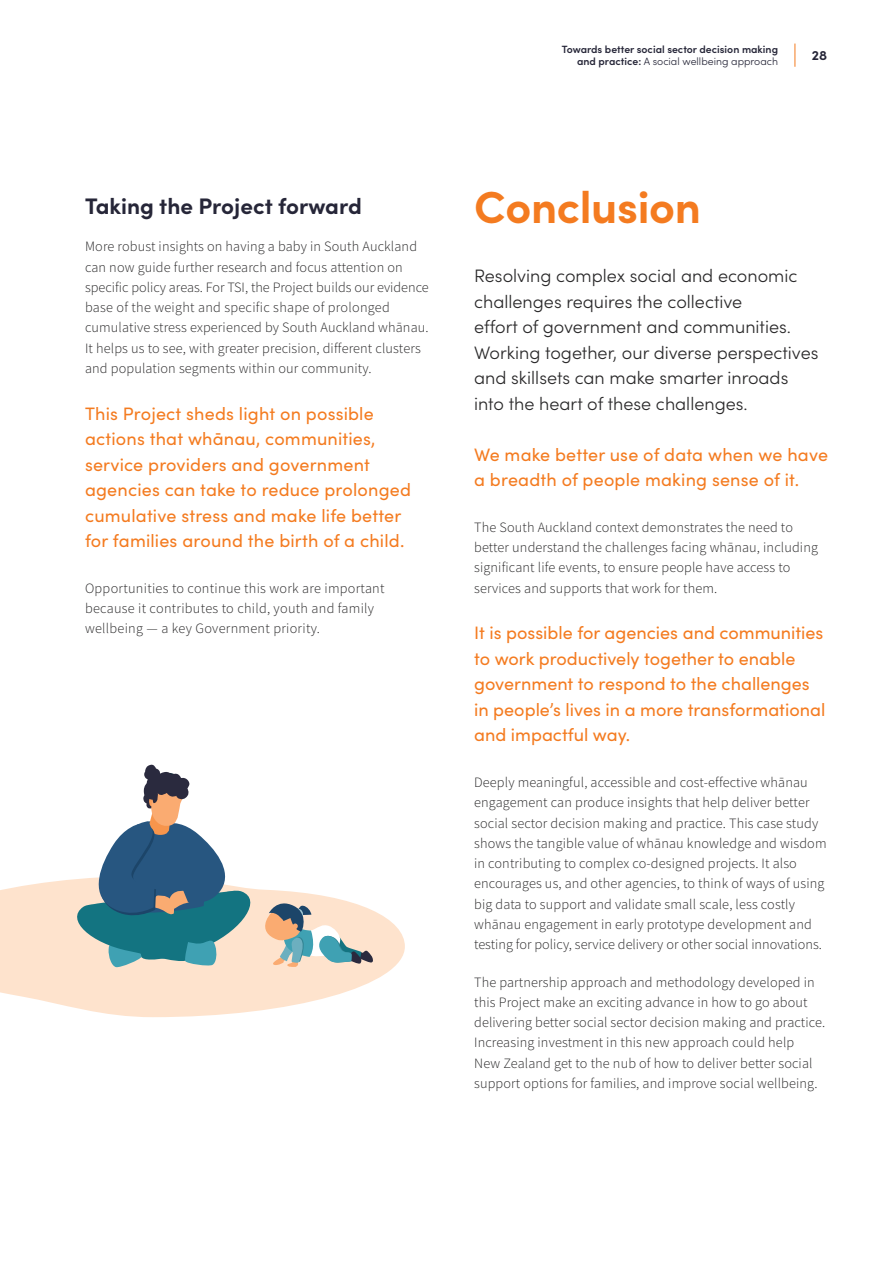
<style>
.page{position:relative;width:893px;height:1263px;background:#fff}
.page>*{position:absolute;margin:0;border:0;box-sizing:border-box;transform-origin:0 0}
.t1{font:700 45px "Sofia Pro";letter-spacing:-.005em;color:#f47b20}
.t2{font:700 22.5px "Sofia Pro";color:#262638}
.Pull_quote{font:18px/25.5px "Sofia Pro";letter-spacing:.005em;color:#f47b20}
.Intro_para{font:300 18px/25.5px "Sofia Pro";color:#292829}
.Body{font:300 14.25px/20.2px "Source Sans Pro";letter-spacing:.01em;color:#292829}
.t3{font:700 13.5px "Sofia Pro";color:#262638}
.t4{font:600 10.5px/12px "Sofia Pro";color:#262638;text-align:right}
.s1{font-weight:300}
</style>
<div class="page">
<svg style="left:0;top:879px;width:405px;height:138px;fill:#fee3cd"></svg>
<svg style="left:77px;top:765px;width:296px;height:202px"></svg>
<svg style="left:794px;top:44px;width:1px;height:23px"></svg>
<p class="t4" style="left:562px;top:42px;width:218px">Towards better social sector decision making and practice: <span class="s1">A social wellbeing approach</span></p>
<p class="t3" style="left:812px;top:45px;width:17px">28</p>
<h3 class="t2" style="left:85px;top:189px;width:278px">Taking the Project forward</h3>
<p class="Body" style="left:85px;top:236px;width:345px">More robust insights on having a baby in South Auckland can now guide further research and focus attention on specific policy areas. For TSI, the Project builds our evidence base of the weight and specific shape of prolonged cumulative stress experienced by South Auckland whānau.<br>It helps us to see, with greater precision, different clusters and population segments within our community.</p>
<p class="Pull_quote" style="left:85px;top:399px;width:327px">This Project sheds light on possible actions that whānau, communities, service providers and government agencies can take to reduce prolonged cumulative stress and make life better for families around the birth of a child.</p>
<p class="Body" style="left:85px;top:578px;width:301px">Opportunities to continue this work are important because it contributes to child, youth and family wellbeing — a key Government priority.</p>
<h2 class="t1" style="left:474px;top:172px;width:228px">Conclusion</h2>
<p class="Intro_para" style="left:474px;top:262px;width:346px">Resolving complex social and economic challenges requires the collective<br>effort of government and communities.<br>Working together, our diverse perspectives and skillsets can make smarter inroads into the heart of these challenges.</p>
<p class="Pull_quote" style="left:474px;top:441px;width:355px">We make better use of data when we have a breadth of people making sense of it.</p>
<p class="Body" style="left:474px;top:517px;width:345px">The South Auckland context demonstrates the need to better understand the challenges facing whānau, including significant life events, to ensure people have access to services and supports that work for them.</p>
<p class="Pull_quote" style="left:474px;top:619px;width:353px">It is possible for agencies and communities to work productively together to enable government to respond to the challenges in people’s lives in a more transformational and impactful way.</p>
<p class="Body" style="left:474px;top:772px;width:354px">Deeply meaningful, accessible and cost-effective whānau engagement can produce insights that help deliver better social sector decision making and practice. This case study shows the tangible value of whānau knowledge and wisdom in contributing to complex co-designed projects. It also encourages us, and other agencies, to think of ways of using big data to support and validate small scale, less costly whānau engagement in early prototype development and testing for policy, service delivery or other social innovations.</p>
<p class="Body" style="left:474px;top:972px;width:353px">The partnership approach and methodology developed in this Project make an exciting advance in how to go about delivering better social sector decision making and practice.<br>Increasing investment in this new approach could help<br>New Zealand get to the nub of how to deliver better social support options for families, and improve social wellbeing.</p>
</div>
